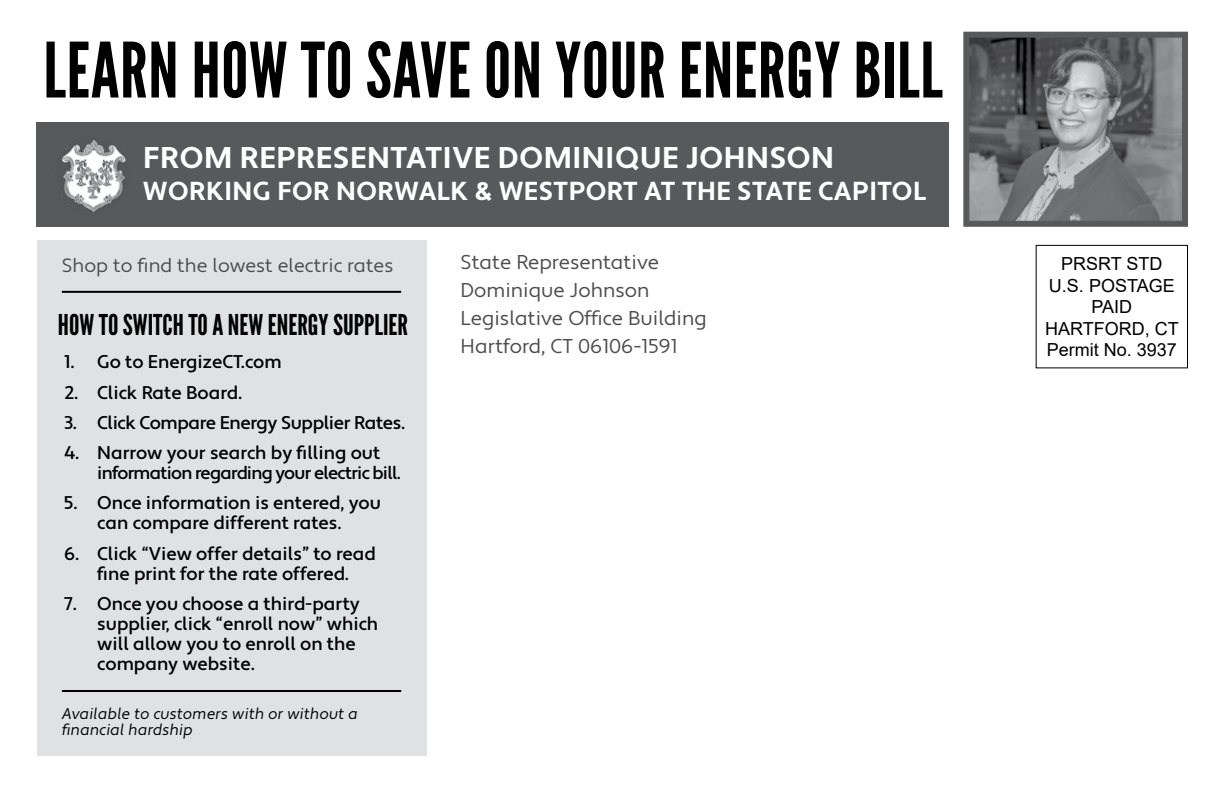
<style>
.page{position:relative;width:1224px;height:792px;background:#fff}
.page>*{position:absolute;margin:0;border:0;box-sizing:border-box;transform-origin:0 0}
.t1{font:76px "League Gothic";letter-spacing:.01em;color:#000}
.t2{font:700 30px "Apertura";letter-spacing:.02em;color:#fff}
.t3{font:28.6px "League Gothic";color:#000}
.t4{font:700 26px "Apertura";letter-spacing:.02em;color:#fff}
.t5{font:20px/28px "Apertura";color:#4d4d4f}
.t6{font:19.2px "Apertura";color:#4d4d4f}
.t7{font:500 18.4px/20px "Apertura";color:#000;text-align:center}
.t8{font:500 18.4px "Apertura";letter-spacing:-.02em;color:#000}
.t9{font:18px/21.6px "Arial";color:#000;text-align:center}
.t10{font:500 18px "Apertura";letter-spacing:-.04em;color:#000}
.t11{font:15.6px/16px "Apertura Obliq";color:#000}
</style>
<div class="page">
<div style="left:1036px;top:245px;width:152px;height:123px;border:1px solid #000"></div>
<div style="left:36px;top:123px;width:913px;height:104px;background:#58595b"></div>
<img style="left:970px;top:39px;width:211px;height:181px">
<div style="left:963px;top:32px;width:225px;height:195px;border:6px solid #58595b"></div>
<img style="left:61px;top:140px;width:65px;height:72px">
<div style="left:37px;top:241px;width:390px;height:515px;background:#e0e1e2"></div>
<hr style="left:62px;top:291px;width:339px;height:2px;background:#000">
<hr style="left:62px;top:690px;width:339px;height:2px;background:#000">
<h1 class="t1" style="left:43px;top:25px;width:901px">LEARN HOW TO SAVE ON YOUR ENERGY BILL</h1>
<h2 class="t2" style="left:143px;top:140px;width:692px">FROM REPRESENTATIVE DOMINIQUE JOHNSON</h2>
<h3 class="t4" style="left:143px;top:176px;width:784px">WORKING FOR NORWALK &amp; WESTPORT AT THE STATE CAPITOL</h3>
<p class="t6" style="left:62px;top:254px;width:333px">Shop to find the lowest electric rates</p>
<h3 class="t3" style="left:58px;top:308px;width:352px">HOW TO SWITCH TO A NEW ENERGY SUPPLIER</h3>
<p class="t7" style="left:64px;top:353px;width:219px">1. Go to EnergizeCT.com</p>
<p class="t7" style="left:64px;top:383px;width:180px">2. Click Rate Board.</p>
<p class="t8" style="left:64px;top:411px;width:343px">3. Click Compare Energy Supplier Rates.</p>
<p class="t7" style="left:64px;top:443px;width:318px">4. Narrow your search by filling out</p>
<p class="t10" style="left:97px;top:462px;width:305px">information regarding your electric bill.</p>
<p class="t7" style="left:64px;top:494px;width:318px">5. Once information is entered, you can compare different rates.</p>
<p class="t7" style="left:64px;top:544px;width:313px">6. Click “View offer details” to read fine print for the rate offered.</p>
<p class="t7" style="left:97px;top:594px;width:283px;text-align:left;text-indent:-33px">7. Once you choose a third-party supplier, click “enroll now” which will allow you to enroll on the company website.</p>
<p class="t11" style="left:62px;top:707px;width:298px">Available to customers with or without a financial hardship</p>
<p class="t5" style="left:461px;top:249px;width:248px">State Representative<br>Dominique Johnson<br>Legislative Office Building<br>Hartford, CT 06106-1591</p>
<p class="t9" style="left:1045px;top:253px;width:135px">PRSRT STD<br>U.S. POSTAGE<br>PAID<br>HARTFORD, CT<br>Permit No. 3937</p>
</div>
